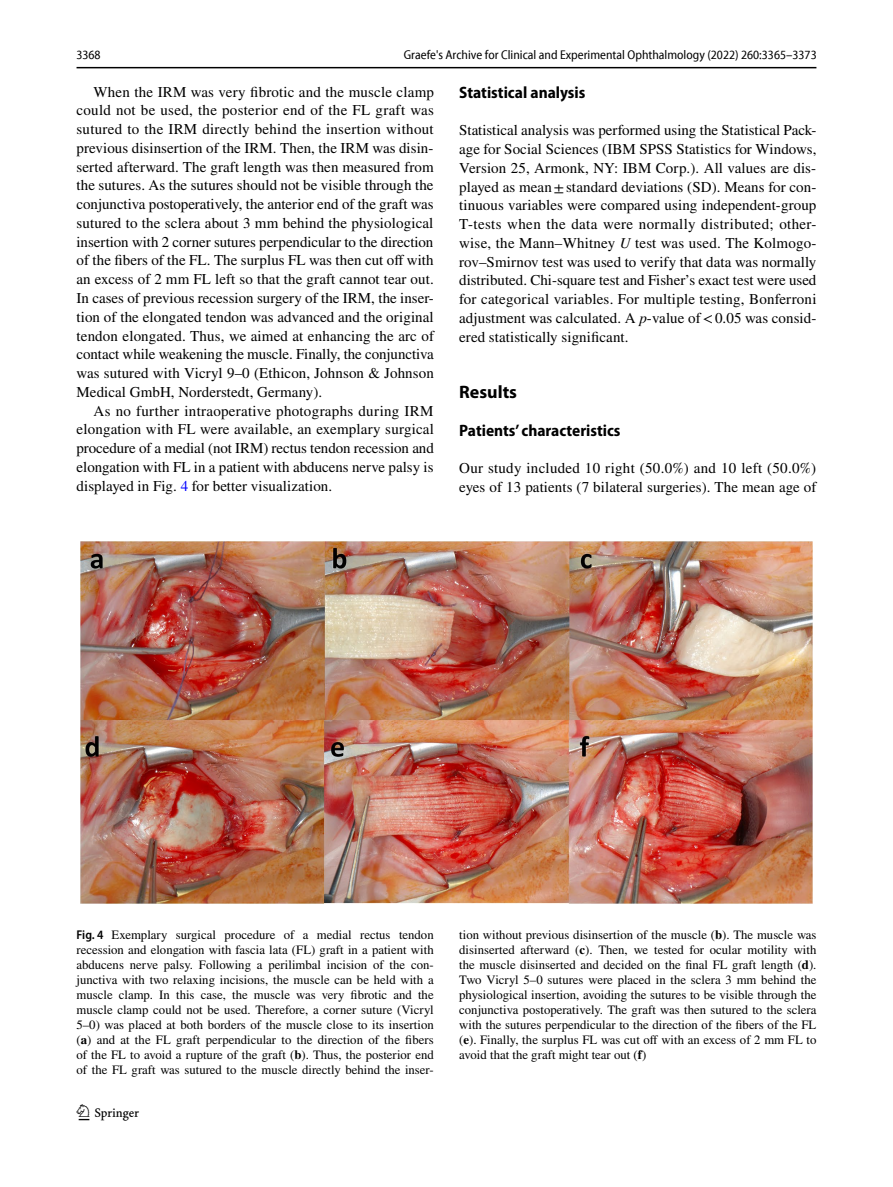
<style>
.page{position:relative;width:893px;height:1187px;background:#fff}
.page>*{position:absolute;margin:0;border:0;box-sizing:border-box;transform-origin:0 0}
.t1{font:22.5px "Springnew Regular 2";color:#000}
.t2{font:700 18px "Myriad Pro";color:#000}
.t3{font:700 semi-condensed 16.5px "Myriad Pro";color:#000}
.t4{font:15px/18.8px "STIX";letter-spacing:.005em;color:#000;text-align:justify}
.t5{font:12.75px/15px "STIX";color:#000;text-align:justify}
.t6{font:semi-condensed 12.75px "Myriad Pro Unic";color:#000}
.s1{color:#00f}
.s2{font-style:italic}
.s3{font-family:"Myriad Pro";font-weight:600;font-stretch:semi-condensed}
.s4{font-weight:700}
</style>
<div class="page">
<hr style="left:77px;top:67px;width:739px;height:1px;background:#000">
<img style="left:81px;top:541px;width:731px;height:362px">
<p class="t6" style="left:76px;top:50px;width:26px">3368</p>
<p class="t6" style="left:404px;top:50px;width:414px">Graefe's Archive for Clinical and Experimental Ophthalmology (2022) 260:3365–3373</p>
<p class="t4" style="left:77px;top:83px;width:359px;text-indent:17px">When the IRM was very fibrotic and the muscle clamp could not be used, the posterior end of the FL graft was sutured to the IRM directly behind the insertion without previous disinsertion of the IRM. Then, the IRM was disin&shy;serted afterward. The graft length was then measured from the sutures. As the sutures should not be visible through the conjunctiva postoperatively, the anterior end of the graft was sutured to the sclera about 3 mm behind the physiological insertion with 2 corner sutures perpendicular to the direction of the fibers of the FL. The surplus FL was then cut off with an excess of 2 mm FL left so that the graft cannot tear out.<br>In cases of previous recession surgery of the IRM, the inser&shy;tion of the elongated tendon was advanced and the original tendon elongated. Thus, we aimed at enhancing the arc of contact while weakening the muscle. Finally, the conjunctiva was sutured with Vicryl 9–0 (Ethicon, Johnson &amp; Johnson Medical GmbH, Norderstedt, Germany).</p>
<p class="t4" style="left:77px;top:402px;width:359px;text-indent:17px">As no further intraoperative photographs during IRM elongation with FL were available, an exemplary surgical procedure of a medial (not IRM) rectus tendon recession and elongation with FL in a patient with abducens nerve palsy is displayed in Fig. <span class="s1">4</span> for better visualization.</p>
<p class="t3" style="left:459px;top:83px;width:128px">Statistical analysis</p>
<p class="t4" style="left:459px;top:122px;width:359px">Statistical analysis was performed using the Statistical Pack&shy;age for Social Sciences (IBM SPSS Statistics for Windows, Version 25, Armonk, NY: IBM Corp.). All values are dis&shy;played as mean±standard deviations (SD). Means for con&shy;tinuous variables were compared using independent-group T-tests when the data were normally distributed; other&shy;wise, the Mann–Whitney <span class="s2">U</span> test was used. The Kolmogo&shy;rov–Smirnov test was used to verify that data was normally distributed. Chi-square test and Fisher’s exact test were used for categorical variables. For multiple testing, Bonferroni adjustment was calculated. A <span class="s2">p</span>-value of&lt;0.05 was consid&shy;ered statistically significant.</p>
<p class="t2" style="left:459px;top:380px;width:59px">Results</p>
<p class="t3" style="left:459px;top:421px;width:163px">Patients’ characteristics</p>
<p class="t4" style="left:459px;top:459px;width:359px">Our study included 10 right (50.0%) and 10 left (50.0%) eyes of 13 patients (7 bilateral surgeries). The mean age of</p>
<p class="t5" style="left:77px;top:927px;width:359px"><span class="s3">Fig. 4</span> Exemplary surgical procedure of a medial rectus tendon recession and elongation with fascia lata (FL) graft in a patient with abducens nerve palsy. Following a perilimbal incision of the con&shy;junctiva with two relaxing incisions, the muscle can be held with a muscle clamp. In this case, the muscle was very fibrotic and the muscle clamp could not be used. Therefore, a corner suture (Vicryl 5–0) was placed at both borders of the muscle close to its insertion (<span class="s4">a</span>) and at the FL graft perpendicular to the direction of the fibers of the FL to avoid a rupture of the graft (<span class="s4">b</span>). Thus, the posterior end of the FL graft was sutured to the muscle directly behind the inser-</p>
<p class="t5" style="left:459px;top:927px;width:359px">tion without previous disinsertion of the muscle (<span class="s4">b</span>). The muscle was disinserted afterward (<span class="s4">c</span>). Then, we tested for ocular motility with the muscle disinserted and decided on the final FL graft length (<span class="s4">d</span>).<br>Two Vicryl 5–0 sutures were placed in the sclera 3 mm behind the physiological insertion, avoiding the sutures to be visible through the conjunctiva postoperatively. The graft was then sutured to the sclera with the sutures perpendicular to the direction of the fibers of the FL (<span class="s4">e</span>). Finally, the surplus FL was cut off with an excess of 2 mm FL to avoid that the graft might tear out (<span class="s4">f</span>)</p>
<h1 class="t1" style="left:79px;top:1104px;width:62px">1 3</h1>
</div>
